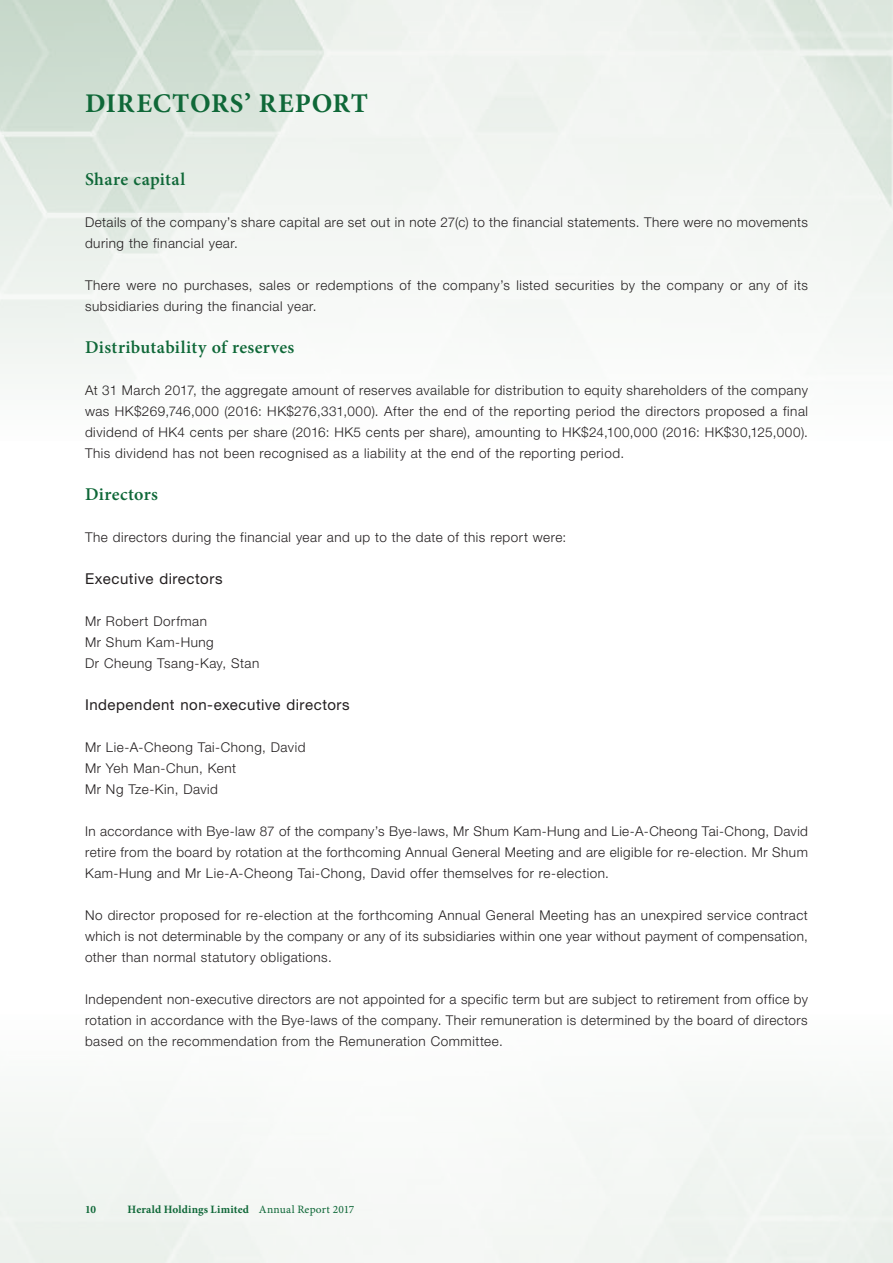
<style>
.page{position:relative;width:893px;height:1263px;background:#fff}
.page>*{position:absolute;margin:0;border:0;box-sizing:border-box;transform-origin:0 0}
.t1{font:700 27px "Minion Pro";letter-spacing:.03em;color:#0f6838}
.t2{font:600 18px "Minion Pro";letter-spacing:.02em;color:#0f6838}
.t3{font:15px "Helvetica Neue LT Std";letter-spacing:.03em;color:#231f20}
.t4{font:300 13.5px/21px "Helvetica Neue LT Std";letter-spacing:.04em;color:#231f20}
.t5{font:700 11.25px "Minion Pro";letter-spacing:.01em;color:#0f6838}
.s1{font-family:"Minion Pro Capt";font-weight:400}
</style>
<div class="page">
<h1 class="t1" style="left:85px;top:84px;width:284px">DIRECTORS’ REPORT</h1>
<h2 class="t2" style="left:85px;top:167px;width:102px">Share capital</h2>
<p class="t4" style="left:85px;top:211px;width:724px">Details of the company’s share capital are set out in note 27(c) to the financial statements. There were no movements during the financial year.</p>
<p class="t4" style="left:85px;top:274px;width:724px">There were no purchases, sales or redemptions of the company’s listed securities by the company or any of its subsidiaries during the financial year.</p>
<h2 class="t2" style="left:85px;top:335px;width:211px">Distributability of reserves</h2>
<p class="t4" style="left:85px;top:379px;width:724px;text-align:justify">At 31 March 2017, the aggregate amount of reserves available for distribution to equity shareholders of the company was HK$269,746,000 (2016: HK$276,331,000). After the end of the reporting period the directors proposed a final dividend of HK4 cents per share (2016: HK5 cents per share), amounting to HK$24,100,000 (2016: HK$30,125,000).<br>This dividend has not been recognised as a liability at the end of the reporting period.</p>
<h2 class="t2" style="left:85px;top:482px;width:74px">Directors</h2>
<p class="t4" style="left:85px;top:526px;width:483px">The directors during the financial year and up to the date of this report were:</p>
<p class="t3" style="left:85px;top:570px;width:139px">Executive directors</p>
<p class="t4" style="left:85px;top:610px;width:176px">Mr Robert Dorfman<br>Mr Shum Kam-Hung<br>Dr Cheung Tsang-Kay, Stan</p>
<p class="t3" style="left:85px;top:696px;width:266px">Independent non-executive directors</p>
<p class="t4" style="left:85px;top:736px;width:222px">Mr Lie-A-Cheong Tai-Chong, David<br>Mr Yeh Man-Chun, Kent<br>Mr Ng Tze-Kin, David</p>
<p class="t4" style="left:85px;top:820px;width:724px;text-align:justify">In accordance with Bye-law 87 of the company’s Bye-laws, Mr Shum Kam-Hung and Lie-A-Cheong Tai-Chong, David retire from the board by rotation at the forthcoming Annual General Meeting and are eligible for re-election. Mr Shum Kam-Hung and Mr Lie-A-Cheong Tai-Chong, David offer themselves for re-election.</p>
<p class="t4" style="left:85px;top:904px;width:724px;text-align:justify">No director proposed for re-election at the forthcoming Annual General Meeting has an unexpired service contract which is not determinable by the company or any of its subsidiaries within one year without payment of compensation, other than normal statutory obligations.</p>
<p class="t4" style="left:85px;top:988px;width:725px;text-align:justify">Independent non-executive directors are not appointed for a specific term but are subject to retirement from office by rotation in accordance with the Bye-laws of the company. Their remuneration is determined by the board of directors based on the recommendation from the Remuneration Committee.</p>
<p class="t5" style="left:85px;top:1201px;width:13px">10</p>
<p class="t5" style="left:128px;top:1201px;width:228px">HERALD HOLDINGS LIMITED <span class="s1">Annual Report 2017</span></p>
</div>
